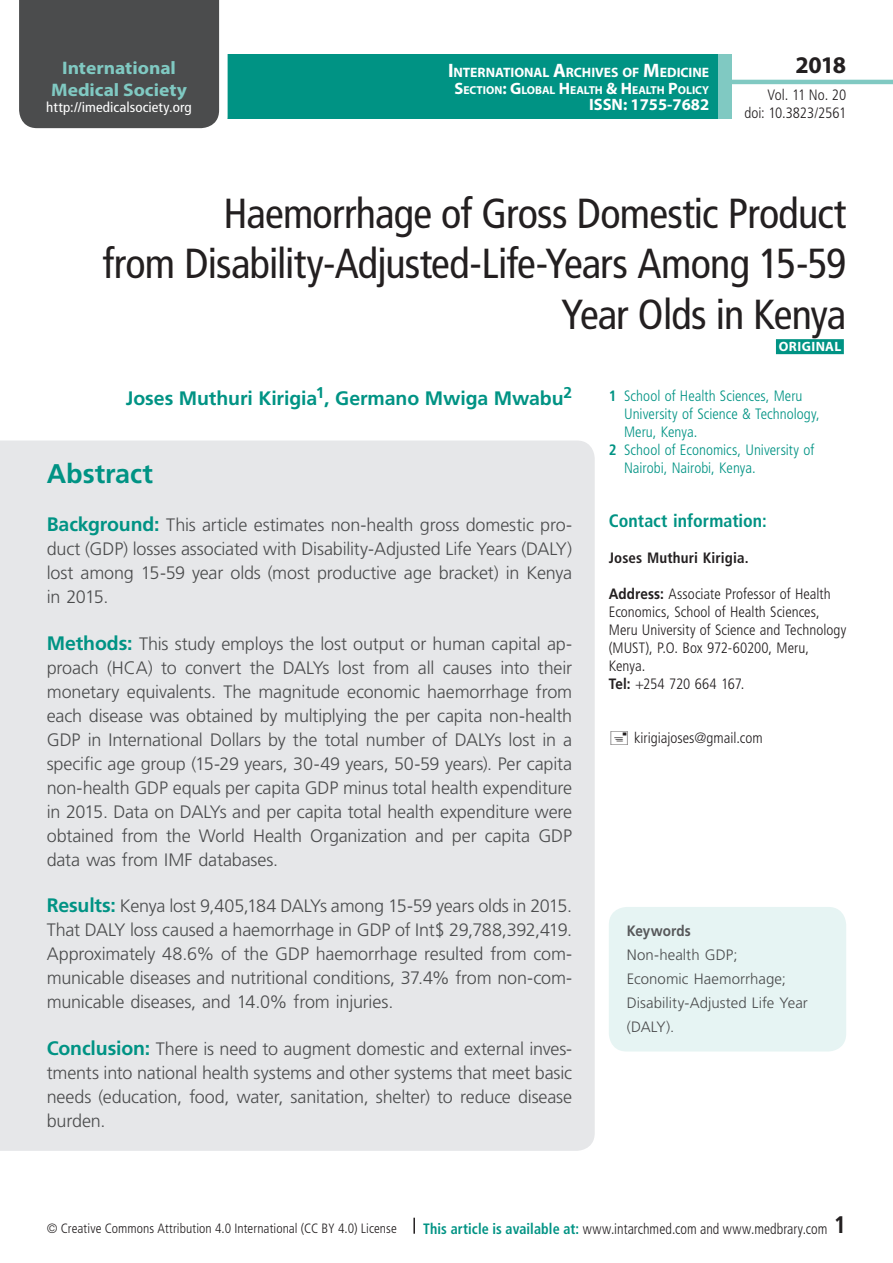
<style>
.page{position:relative;width:893px;height:1263px;background:#fff}
.page>*{position:absolute;margin:0;border:0;box-sizing:border-box;transform-origin:0 0}
.t1{font:condensed 42px/50.4px "Frutiger LT Std";letter-spacing:-.02em;color:#231f20;text-align:right}
.t2{font:700 27px "Frutiger LT Std";letter-spacing:-.005em;color:#009384}
.t3{font:700 24px "Myriad Pro";color:#231f20}
.t4{font:700 condensed 24px "Frutiger LT Std";color:#231f20}
.t5{font:700 19.5px "Frutiger LT Std";letter-spacing:-.005em;color:#009384}
.t6{font:700 18.15px/21.8px "Myriad Pro";color:#80c9c2;text-align:center;scale:1.07 1}
.t7{font:300 18px/24px "Frutiger LT Std";letter-spacing:-.01em;color:#4b4c4d;text-align:justify}
.t8{font:700 condensed 18px "Frutiger LT Std";color:#009384}
.t9{font:700 16.5px "Myriad Pro";color:#fff}
.t10{font:300 condensed 15px/18px "Frutiger LT Std";color:#231f20;text-align:right}
.t11{font:300 condensed 15px "Frutiger LT Std";color:#009384}
.t12{font:300 15px/24px "Frutiger LT Std";letter-spacing:.005em;color:#4b4c4d}
.t13{font:300 condensed 15px "Frutiger LT Std";color:#231f20;scale:.94 1}
.t14{font:700 condensed 15px "Frutiger LT Std";letter-spacing:.01em;color:#231f20}
.t15{font:700 15px "Frutiger LT Std";letter-spacing:.005em;color:#57585a;scale:.9 1}
.t16{font:condensed 13.95px "Frutiger LT Std";letter-spacing:.005em;color:#fff;scale:1.07 1}
.t17{font:700 13.65px "Myriad Pro";letter-spacing:-.005em;color:#fff}
.t18{font:300 condensed 13.5px "Frutiger LT Std";letter-spacing:.005em;color:#231f20}
.t19{font:700 13.5px "Myriad Pro";letter-spacing:.03em;color:#fff}
.t20{font:700 11.55px "Myriad Pro";color:#fff}
.s1{font-size:19.5px}
.s2{font-size:16.5px}
.s3{font-weight:700}
.s4{font-weight:700;font-stretch:normal}
.s5{font-weight:700;font-size:19.5px;color:#009384}
.s6{font-weight:700;color:#009384}
</style>
<div class="page">
<div style="left:23px;top:54px;width:762px;height:65px;background:#009384"></div>
<div style="left:19px;top:0;width:209px;height:129px;background:#4b4c4d"></div>
<div style="left:732px;top:36px;width:161px;height:94px;background:#fff"></div>
<hr style="left:730px;top:80px;width:163px;height:4px;background:#80c9c2">
<div style="left:718px;top:54px;width:14px;height:65px;background:#80c9c2"></div>
<svg style="left:413px;top:1218px;width:2px;height:16px"></svg>
<div style="left:0;top:440px;width:595px;height:711px;background:#e6e7e9"></div>
<div style="left:776px;top:339px;width:68px;height:15px;background:#009384"></div>
<div style="left:609px;top:907px;width:237px;height:144px;background:#e6f4f3;border-radius:18px"></div>
<p class="t6" style="left:51px;top:56px;width:129px">International<br>Medical Society</p>
<p class="t16" style="left:46px;top:99px;width:137px">http://imedicalsociety.org</p>
<p class="t17" style="left:448px;top:64px;width:263px"><span class="s1">I</span>NTERNATIONAL <span class="s1">A</span>RCHIVES OF <span class="s1">M</span>EDICINE</p>
<p class="t20" style="left:454px;top:82px;width:256px"><span class="s2">S</span>ECTION<span class="s2">: G</span>LOBAL <span class="s2">H</span> EALTH <span class="s2">&amp; H</span> EALTH <span class="s2">P</span>OLICY</p>
<p class="t9" style="left:589px;top:94px;width:122px">ISSN: 1755-7682</p>
<h3 class="t3" style="left:795px;top:49px;width:52px">2018</h3>
<p class="t10" style="left:744px;top:86px;width:103px">Vol. 11 No. 20 doi: 10.3823/2561</p>
<h1 class="t1" style="left:102px;top:188px;width:745px">Haemorrhage of Gross Domestic Product<br>from Disability-Adjusted-Life-Years Among 15-59<br>Year Olds in Kenya</h1>
<p class="t19" style="left:779px;top:338px;width:64px">ORIGINAL</p>
<p class="t5" style="left:126px;top:386px;width:448px">Joses Muthuri Kirigia<sup>1</sup>, Germano Mwiga Mwabu<sup>2</sup></p>
<p class="t11" style="left:609px;top:387px;width:195px"><span class="s3">1</span> School of Health Sciences, Meru</p>
<p class="t11" style="left:624px;top:405px;width:197px">University of Science &amp; Technology,</p>
<p class="t11" style="left:624px;top:423px;width:75px">Meru, Kenya.</p>
<p class="t11" style="left:609px;top:441px;width:207px"><span class="s3">2</span> School of Economics, University of</p>
<p class="t11" style="left:624px;top:459px;width:133px">Nairobi, Nairobi, Kenya.</p>
<p class="t8" style="left:609px;top:510px;width:159px">Contact information:</p>
<p class="t14" style="left:609px;top:549px;width:141px">Joses Muthuri Kirigia.</p>
<p class="t10" style="left:609px;top:585px;width:239px;text-align:left"><span class="s4">Address:</span> Associate Professor of Health<br>Economics, School of Health Sciences,<br>Meru University of Science and Technology (MUST), P.O. Box 972-60200, Meru,<br>Kenya.<br><span class="s4">Tel:</span> +254 720 664 167.</p>
<h2 class="t2" style="left:47px;top:458px;width:108px">Abstract</h2>
<p class="t7" style="left:47px;top:513px;width:527px"><span class="s5">Background:</span> This article estimates non-health gross domestic pro&shy;duct (GDP) losses associated with Disability-Adjusted Life Years (DALY) lost among 15-59 year olds (most productive age bracket) in Kenya in 2015.</p>
<p class="t7" style="left:47px;top:632px;width:527px"><span class="s5">Methods:</span> This study employs the lost output or human capital ap&shy;proach (HCA) to convert the DALYs lost from all causes into their monetary equivalents. The magnitude economic haemorrhage from each disease was obtained by multiplying the per capita non-health GDP in International Dollars by the total number of DALYs lost in a specific age group (15-29 years, 30-49 years, 50-59 years). Per capita non-health GDP equals per capita GDP minus total health expenditure in 2015. Data on DALYs and per capita total health expenditure were obtained from the World Health Organization and per capita GDP data was from IMF databases.</p>
<p class="t7" style="left:47px;top:894px;width:527px"><span class="s5">Results:</span> Kenya lost 9,405,184 DALYs among 15-59 years olds in 2015.<br>That DALY loss caused a haemorrhage in GDP of Int$ 29,788,392,419.<br>Approximately 48.6% of the GDP haemorrhage resulted from com&shy;municable diseases and nutritional conditions, 37.4% from non-com&shy;municable diseases, and 14.0% from injuries.</p>
<p class="t7" style="left:47px;top:1037px;width:527px"><span class="s5">Conclusion:</span> There is need to augment domestic and external inves&shy;tments into national health systems and other systems that meet basic needs (education, food, water, sanitation, shelter) to reduce disease burden.</p>
<p class="t10" style="left:634px;top:729px;width:130px">kirigiajoses@gmail.com</p>
<p class="t15" style="left:627px;top:922px;width:73px">Keywords</p>
<p class="t12" style="left:627px;top:943px;width:183px">Non-health GDP;<br>Economic Haemorrhage;<br>Disability-Adjusted Life Year (DALY).</p>
<p class="t18" style="left:47px;top:1220px;width:352px">© Creative Commons Attribution 4.0 International (CC BY 4.0) License</p>
<p class="t13" style="left:423px;top:1220px;width:432px"><span class="s6">This article is available at:</span> www.intarchmed.com and www.medbrary.com</p>
<h3 class="t4" style="left:834px;top:1210px;width:14px">1</h3>
</div>
